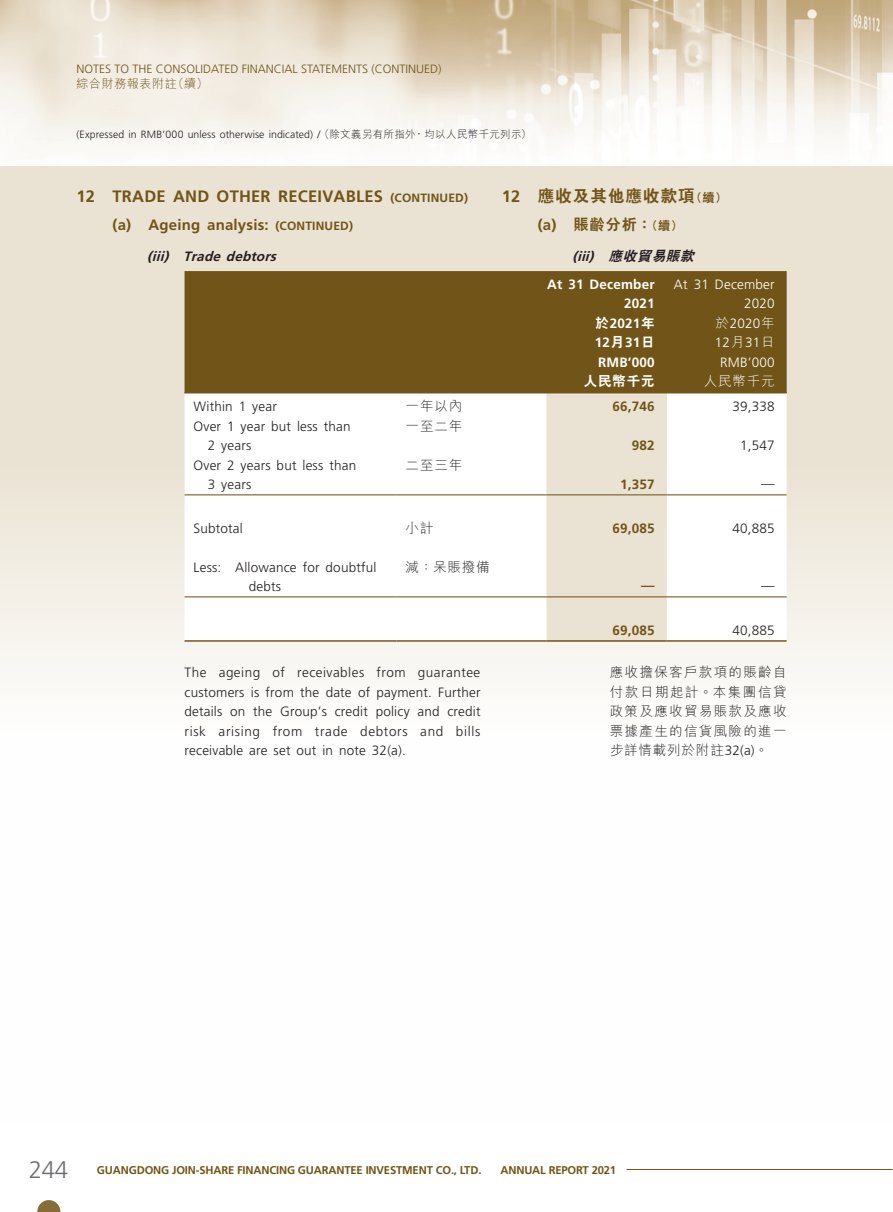
<style>
.page{position:relative;width:893px;height:1212px;background:#fff}
.page>*{position:absolute;margin:0;border:0;box-sizing:border-box;transform-origin:0 0}
._03_H1{font:700 16.5px "Frutiger LT Std";letter-spacing:.015em;color:#715518}
._03_H1-2{font:800 16.5px "C Hei 2 HK";letter-spacing:.065em;color:#715518}
._04___H2{font:700 15px "Frutiger LT Std";letter-spacing:.015em;color:#715518}
._04___H2-2{font:800 15px "C Hei 2 HK";color:#715518}
._14_______P6{font:300 13.5px/19.5px "Frutiger LT Std";letter-spacing:.03em;color:#231f20;text-align:justify}
._15_Table_Stub{font:300 13.5px/19.5px "Frutiger LT Std";letter-spacing:.015em;color:#231f20}
._14_______P6-2{font:300 13.5px/19.5px "M Hei HK";letter-spacing:.1em;color:#231f20;text-align:justify}
._01_Body_Text{font:700 13.5px/19.5px "Frutiger LT Std";letter-spacing:.015em;color:#fff;text-align:right}
._01_Body_Text-2{font:300 13.5px/19.5px "Frutiger LT Std";letter-spacing:.015em;color:#fff;text-align:right}
._01_Body_Text-3{font:700 13.5px "Frutiger LT Std";letter-spacing:.015em;color:#715518}
._01_Body_Text-4{font:300 13.5px "Frutiger LT Std";letter-spacing:.015em;color:#231f20}
._15_Table_Stub-2{font:300 13.5px "M Hei HK";letter-spacing:.065em;color:#231f20}
._05_____H3{font:italic 700 13.5px "Frutiger LT Std";color:#231f20}
._05_____H3-2{font:italic 800 13.5px "C Hei 2 HK";color:#231f20}
._01_Body_Text-5{font:800 13.5px "C Hei 2 HK";letter-spacing:.065em;color:#fff}
._01_Body_Text-6{font:300 13.5px "M Hei HK";letter-spacing:.065em;color:#fff}
.t1{font:300 12px "Frutiger LT Std";color:#715518}
.t2{font:300 12px "M Hei HK";letter-spacing:.05em;color:#715518}
.t3{font:700 11.25px "Frutiger LT Std";letter-spacing:-.015em;color:#715518}
.t4{font:300 10.5px "Frutiger LT Std";letter-spacing:.01em;color:#231f20}
.s1{font-family:"M Hei HK"}
.s2{font-size:12px}
.s3{font-family:"Frutiger LT Std";font-weight:700}
.s4{font-family:"C Hei 2 HK";font-weight:800}
.s5{font-family:"Frutiger LT Std"}
.s6{font-weight:300;font-size:24px;color:#6c6d70}
</style>
<div class="page">
<img style="left:0;top:0;width:892px;height:1212px">
<div style="left:0;top:167px;width:892px;height:956px;background:linear-gradient(to bottom,#e6ddca,#fff)"></div>
<hr style="left:626px;top:1169px;width:266px;height:1px;background:#715518">
<svg style="left:37px;top:1200px;width:23px;height:12px"></svg>
<div style="left:185px;top:271px;width:602px;height:121px;background:#715518"></div>
<svg style="left:185px;top:393px;width:602px;height:247px"></svg>
<div style="left:547px;top:393px;width:120px;height:247px;background:#eae2d2"></div>
<hr style="left:185px;top:392px;width:212px;height:1px;background:#715518">
<hr style="left:397px;top:392px;width:150px;height:1px;background:#715518">
<hr style="left:547px;top:392px;width:120px;height:1px;background:#715518">
<hr style="left:667px;top:392px;width:120px;height:1px;background:#715518">
<hr style="left:185px;top:494px;width:212px;height:1px;background:#715518">
<hr style="left:397px;top:494px;width:150px;height:1px;background:#715518">
<hr style="left:547px;top:494px;width:120px;height:1px;background:#715518">
<hr style="left:667px;top:494px;width:120px;height:1px;background:#715518">
<hr style="left:185px;top:596px;width:212px;height:1px;background:#715518">
<hr style="left:397px;top:596px;width:150px;height:1px;background:#715518">
<hr style="left:547px;top:596px;width:120px;height:1px;background:#715518">
<hr style="left:667px;top:596px;width:120px;height:1px;background:#715518">
<hr style="left:185px;top:640px;width:212px;height:2px;background:#715518">
<hr style="left:397px;top:640px;width:150px;height:2px;background:#715518">
<hr style="left:547px;top:640px;width:120px;height:2px;background:#715518">
<hr style="left:667px;top:640px;width:120px;height:2px;background:#715518">
<p class="t1" style="left:77px;top:62px;width:366px">NOTES TO THE CONSOLIDATED FINANCIAL STATEMENTS (CONTINUED)</p>
<p class="t2" style="left:77px;top:75px;width:133px">綜合財務報表附註（續）</p>
<p class="t4" style="left:77px;top:128px;width:456px">(Expressed in RMB’000 unless otherwise indicated) / <span class="s1">（除文義另有所指外，均以人民幣千元列示）</span></p>
<p class="_03_H1" style="left:77px;top:186px;width:393px">12 TRADE AND OTHER RECEIVABLES <span class="s2">(CONTINUED)</span></p>
<p class="_04___H2" style="left:113px;top:216px;width:242px">(a) Ageing analysis: <span class="s2">(CONTINUED)</span></p>
<p class="_05_____H3" style="left:147px;top:248px;width:134px">(iii) Trade debtors</p>
<p class="_03_H1-2" style="left:502px;top:185px;width:227px"><span class="s3">12</span> 應收及其他應收款項<span class="s2">（續）</span></p>
<p class="_04___H2-2" style="left:538px;top:214px;width:146px"><span class="s3">(a)</span> 賬齡分析：<span class="s2">（續）</span></p>
<p class="_05_____H3-2" style="left:572px;top:247px;width:128px"><span class="s3">(iii)</span> 應收貿易賬款</p>
<p class="_01_Body_Text" style="left:547px;top:274px;width:109px">At 31 December<br>2021</p>
<p class="_01_Body_Text-2" style="left:674px;top:275px;width:102px">At 31 December<br>2020</p>
<p class="_01_Body_Text" style="left:595px;top:313px;width:61px;text-align:left"><span class="s4">於</span>2021<span class="s4">年<br></span>12<span class="s4">月</span>31<span class="s4">日</span></p>
<p class="_01_Body_Text-2" style="left:715px;top:314px;width:61px;text-align:left"><span class="s1">於</span>2020<span class="s1">年<br></span>12<span class="s1">月</span>31<span class="s1">日</span></p>
<p class="_01_Body_Text" style="left:598px;top:352px;width:58px">RMB’000</p>
<p class="_01_Body_Text-2" style="left:720px;top:353px;width:56px">RMB’000</p>
<p class="_01_Body_Text-5" style="left:584px;top:372px;width:72px">人民幣千元</p>
<p class="_01_Body_Text-6" style="left:704px;top:372px;width:72px">人民幣千元</p>
<p class="_15_Table_Stub" style="left:194px;top:397px;width:85px">Within 1 year</p>
<p class="_15_Table_Stub-2" style="left:406px;top:397px;width:58px">一年以內</p>
<p class="_01_Body_Text-3" style="left:612px;top:398px;width:44px">66,746</p>
<p class="_01_Body_Text-4" style="left:732px;top:399px;width:44px">39,338</p>
<p class="_15_Table_Stub" style="left:208px;top:416px;width:144px;text-indent:-14px">Over 1 year but less than<br>2 years</p>
<p class="_15_Table_Stub-2" style="left:406px;top:416px;width:58px">一至二年</p>
<p class="_01_Body_Text-3" style="left:632px;top:437px;width:24px">982</p>
<p class="_01_Body_Text-4" style="left:740px;top:438px;width:36px">1,547</p>
<p class="_15_Table_Stub" style="left:208px;top:455px;width:150px;text-indent:-14px">Over 2 years but less than<br>3 years</p>
<p class="_15_Table_Stub-2" style="left:406px;top:455px;width:58px">二至三年</p>
<p class="_01_Body_Text-3" style="left:620px;top:476px;width:36px">1,357</p>
<p class="_01_Body_Text-4" style="left:761px;top:475px;width:15px">—</p>
<p class="_15_Table_Stub" style="left:194px;top:518px;width:51px">Subtotal</p>
<p class="_15_Table_Stub-2" style="left:406px;top:518px;width:29px">小計</p>
<p class="_01_Body_Text-3" style="left:612px;top:520px;width:44px">69,085</p>
<p class="_01_Body_Text-4" style="left:732px;top:520px;width:44px">40,885</p>
<p class="_15_Table_Stub" style="left:249px;top:557px;width:129px;text-indent:-55px">Less: Allowance for doubtful debts</p>
<p class="_15_Table_Stub-2" style="left:406px;top:557px;width:85px">減：呆賬撥備</p>
<p class="_01_Body_Text-3" style="left:641px;top:577px;width:15px">—</p>
<p class="_01_Body_Text-4" style="left:761px;top:577px;width:15px">—</p>
<p class="_01_Body_Text-3" style="left:612px;top:622px;width:44px">69,085</p>
<p class="_01_Body_Text-4" style="left:732px;top:622px;width:44px">40,885</p>
<p class="_14_______P6" style="left:185px;top:663px;width:297px">The ageing of receivables from guarantee customers is from the date of payment. Further details on the Group’s credit policy and credit risk arising from trade debtors and bills receivable are set out in note 32(a).</p>
<p class="_14_______P6-2" style="left:610px;top:662px;width:178px">應收擔保客戶款項的賬齡自付款日期起計。本集團信貸政策及應收貿易賬款及應收票據產生的信貨風險的進一步詳情載列於附註<span class="s5">32(a)</span>。</p>
<p class="t3" style="left:29px;top:1163px;width:454px"><span class="s6">244</span> GUANGDONG JOIN-SHARE FINANCING GUARANTEE INVESTMENT CO., LTD.</p>
<p class="t3" style="left:500px;top:1163px;width:117px">ANNUAL REPORT 2021</p>
</div>
